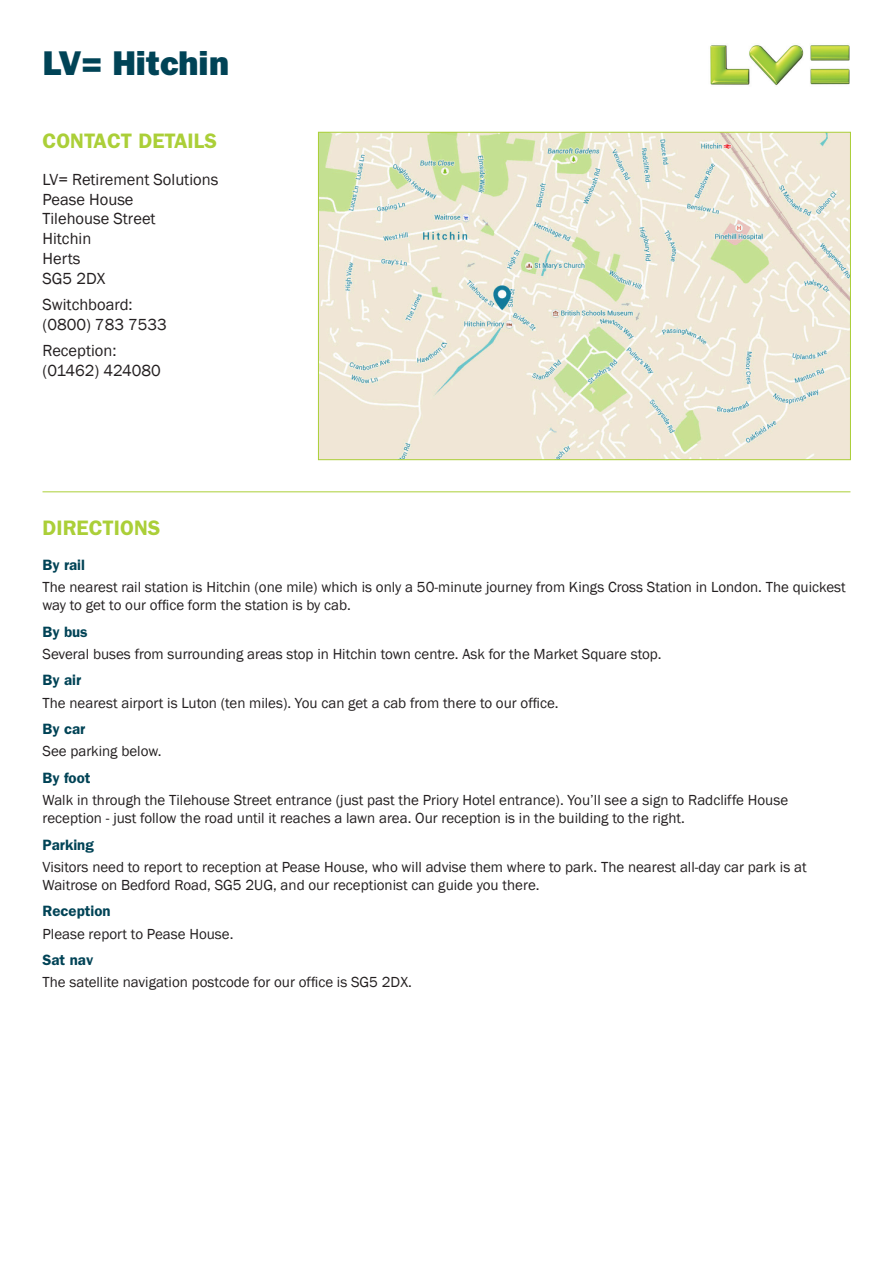
<style>
.page{position:relative;width:893px;height:1263px;background:#fff}
.page>*{position:absolute;margin:0;border:0;box-sizing:border-box;transform-origin:0 0}
.t1{font:800 34.5px "Franklin Gothic";color:#004356}
.t2{font:600 21px "Franklin Gothic";color:#abcf38}
.address{font:16.5px/19.8px "Franklin Gothic";color:#231f20}
.t3{font:15px/18px "Franklin Gothic";color:#231f20}
.small_subhead{font:600 15px "Franklin Gothic";color:#004356}
</style>
<div class="page">
<img style="left:320px;top:134px;width:529px;height:324px">
<hr style="left:43px;top:491px;width:807px;height:1px;background:#abcf38">
<img style="left:710px;top:45px;width:140px;height:41px">
<p class="t1" style="left:43px;top:43px;width:188px">LV= Hitchin</p>
<p class="t2" style="left:43px;top:128px;width:176px">CONTACT DETAILS</p>
<p class="address" style="left:43px;top:170px;width:177px">LV= Retirement Solutions<br>Pease House<br>Tilehouse Street<br>Hitchin<br>Herts<br>SG5 2DX</p>
<p class="address" style="left:43px;top:295px;width:126px">Switchboard: (0800) 783 7533</p>
<p class="address" style="left:43px;top:341px;width:120px">Reception: (01462) 424080</p>
<p class="t2" style="left:43px;top:515px;width:120px">DIRECTIONS</p>
<p class="small_subhead" style="left:43px;top:556px;width:44px">By rail</p>
<p class="t3" style="left:43px;top:578px;width:805px">The nearest rail station is Hitchin (one mile) which is only a 50-minute journey from Kings Cross Station in London. The quickest way to get to our office form the station is by cab.</p>
<p class="small_subhead" style="left:43px;top:622px;width:47px">By bus</p>
<p class="t3" style="left:43px;top:645px;width:621px">Several buses from surrounding areas stop in Hitchin town centre. Ask for the Market Square stop.</p>
<p class="small_subhead" style="left:43px;top:671px;width:40px">By air</p>
<p class="t3" style="left:43px;top:694px;width:518px">The nearest airport is Luton (ten miles). You can get a cab from there to our office.</p>
<p class="small_subhead" style="left:43px;top:720px;width:44px">By car</p>
<p class="t3" style="left:43px;top:743px;width:121px">See parking below.</p>
<p class="small_subhead" style="left:43px;top:769px;width:50px">By foot</p>
<p class="t3" style="left:43px;top:791px;width:747px">Walk in through the Tilehouse Street entrance (just past the Priory Hotel entrance). You’ll see a sign to Radcliffe House reception - just follow the road until it reaches a lawn area. Our reception is in the building to the right.</p>
<p class="small_subhead" style="left:43px;top:835px;width:53px">Parking</p>
<p class="t3" style="left:43px;top:858px;width:766px">Visitors need to report to reception at Pease House, who will advise them where to park. The nearest all-day car park is at<br>Waitrose on Bedford Road, SG5 2UG, and our receptionist can guide you there.</p>
<p class="small_subhead" style="left:43px;top:902px;width:70px">Reception</p>
<p class="t3" style="left:43px;top:925px;width:192px">Please report to Pease House.</p>
<p class="small_subhead" style="left:43px;top:951px;width:52px">Sat nav</p>
<p class="t3" style="left:43px;top:974px;width:371px">The satellite navigation postcode for our office is SG5 2DX.</p>
</div>
